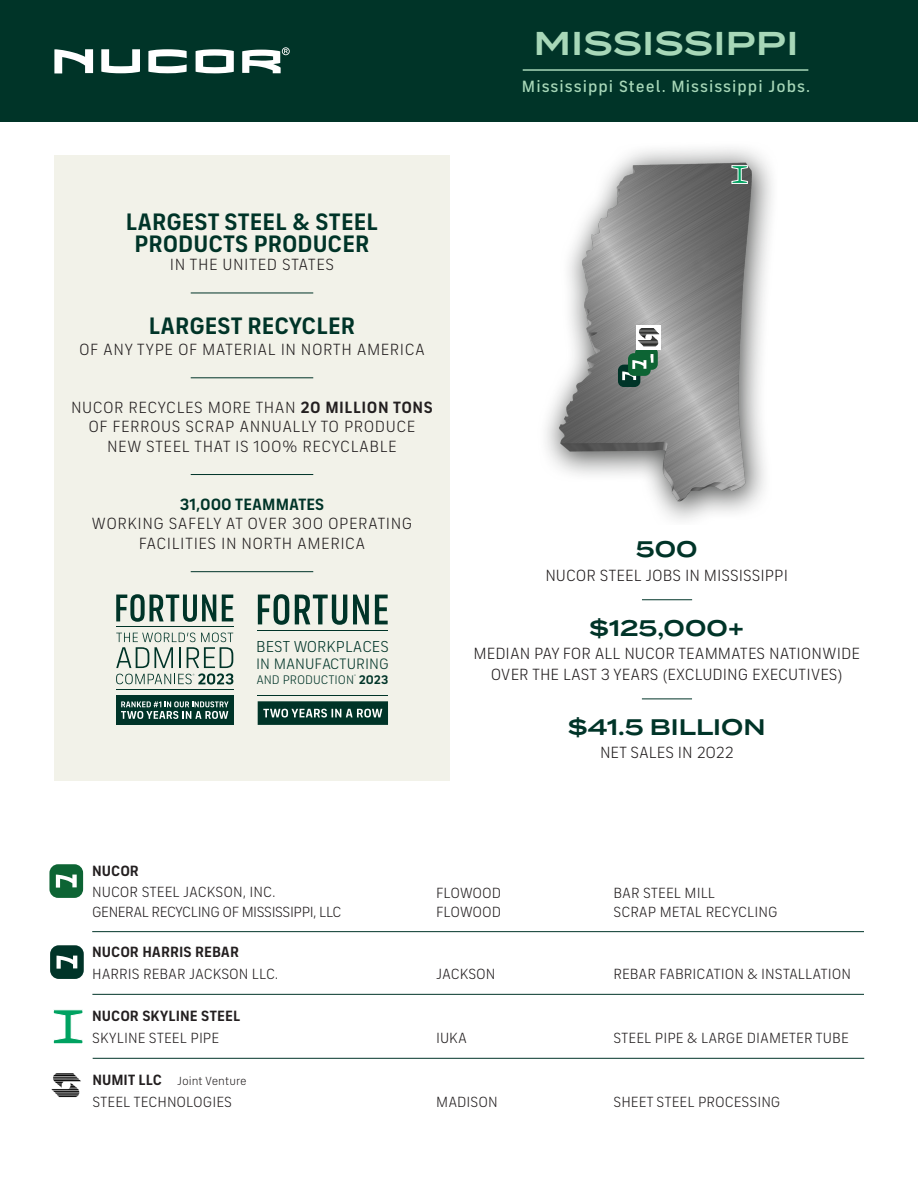
<style>
.page{position:relative;width:918px;height:1188px;background:#fff}
.page>*{position:absolute;margin:0;border:0;box-sizing:border-box;transform-origin:0 0}
.t1{font:600 33px "Termina";letter-spacing:.02em;color:#a7d7b8}
.t2{font:700 24px/22.5px "FS Industrie";color:#003428;text-align:center}
.t3{font:600 22.5px "Termina";color:#003428}
.t4{font:16.5px/19.5px "FS Industrie";letter-spacing:.02em;color:#231f20;text-align:center}
.t5{font:16.5px/21px "FS Industrie";color:#231f20;text-align:center}
.t6{font:500 16.5px "FS Industrie";letter-spacing:.06em;color:#a7d7b8}
.t7{font:700 16.5px "FS Industrie";color:#003428}
.t8{font:16.2px "FS Industrie";color:#003428}
.t9{font:15.45px "FS Industrie";color:#003428}
.t10{font:15px "FS Industrie";color:#231f20}
.t11{font:700 15px "FS Industrie";color:#231f20}
.t12{font:15px "FS Industrie";letter-spacing:-.03em;color:#231f20}
.t13{font:12.6px "FS Industrie";color:#003428}
.t14{font:12px "FS Industrie";color:#231f20}
.t15{font:2.25px "FS Industrie";color:#003428}
.s1{font-weight:700}
</style>
<div class="page">
<div style="left:0;top:0;width:918px;height:121px;background:#003428"></div>
<hr style="left:523px;top:69px;width:285px;height:2px;background:#a7d7b8">
<img style="left:546px;top:148px;width:226px;height:373px">
<svg style="left:732px;top:165px;width:16px;height:19px"></svg>
<svg style="left:101px;top:49px;width:39px;height:24px"></svg>
<svg style="left:148px;top:49px;width:39px;height:24px"></svg>
<svg style="left:196px;top:49px;width:38px;height:24px"></svg>
<svg style="left:54px;top:49px;width:39px;height:24px"></svg>
<svg style="left:242px;top:47px;width:48px;height:26px"></svg>
<hr style="left:642px;top:599px;width:50px;height:1px;background:#003428">
<hr style="left:642px;top:699px;width:50px;height:1px;background:#003428">
<hr style="left:92px;top:931px;width:772px;height:1px;background:#003428">
<hr style="left:92px;top:994px;width:772px;height:1px;background:#003428">
<hr style="left:93px;top:1058px;width:771px;height:1px;background:#003428">
<svg style="left:53px;top:1009px;width:30px;height:35px"></svg>
<div style="left:49px;top:864px;width:34px;height:34px;background:#0d6434;border-radius:9px"></div>
<svg style="left:56px;top:875px;width:21px;height:13px"></svg>
<img style="left:51px;top:1073px;width:30px;height:25px">
<div style="left:54px;top:156px;width:396px;height:625px;background:#f2f2e9"></div>
<div style="left:50px;top:945px;width:34px;height:34px;background:#003428;border-radius:9px"></div>
<svg style="left:57px;top:956px;width:20px;height:13px"></svg>
<div style="left:618px;top:365px;width:22px;height:22px;background:#003428;border-radius:6px"></div>
<div style="left:635px;top:347px;width:23px;height:23px;background:#0d6434;border-radius:6px"></div>
<svg style="left:622px;top:354px;width:31px;height:26px"></svg>
<img style="left:636px;top:326px;width:24px;height:24px">
<hr style="left:191px;top:293px;width:122px;height:1px;background:#003428">
<hr style="left:191px;top:474px;width:122px;height:1px;background:#003428">
<hr style="left:191px;top:571px;width:122px;height:1px;background:#003428">
<hr style="left:191px;top:377px;width:122px;height:1px;background:#003428">
<svg style="left:258px;top:594px;width:31px;height:31px"></svg>
<svg style="left:295px;top:595px;width:52px;height:30px"></svg>
<svg style="left:353px;top:595px;width:16px;height:29px"></svg>
<svg style="left:375px;top:595px;width:13px;height:29px"></svg>
<svg style="left:258px;top:701px;width:130px;height:24px;background:#275348"></svg>
<hr style="left:258px;top:630px;width:130px;height:1px;background:#003428">
<hr style="left:258px;top:695px;width:130px;height:1px;background:#003428">
<svg style="left:116px;top:594px;width:100px;height:28px"></svg>
<svg style="left:222px;top:595px;width:11px;height:26px"></svg>
<div style="left:116px;top:696px;width:118px;height:29px;background:#003428"></div>
<svg style="left:121px;top:701px;width:108px;height:18px"></svg>
<svg style="left:116px;top:633px;width:117px;height:52px"></svg>
<hr style="left:116px;top:627px;width:118px;height:1px;background:#003428">
<hr style="left:116px;top:690px;width:118px;height:1px;background:#003428">
<p class="t1" style="left:534px;top:19px;width:266px">MISSISSIPPI</p>
<p class="t6" style="left:522px;top:76px;width:290px">Mississippi Steel. Mississippi Jobs.</p>
<p class="t2" style="left:126px;top:210px;width:254px">LARGEST STEEL &amp; STEEL<br>PRODUCTS PRODUCER</p>
<p class="t4" style="left:170px;top:255px;width:166px">IN THE UNITED STATES</p>
<p class="t2" style="left:149px;top:314px;width:208px">LARGEST RECYCLER</p>
<p class="t4" style="left:79px;top:340px;width:347px">OF ANY TYPE OF MATERIAL IN NORTH AMERICA</p>
<p class="t4" style="left:71px;top:398px;width:363px">NUCOR RECYCLES MORE THAN <span class="s1">20 MILLION TONS<br></span>OF FERROUS SCRAP ANNUALLY TO PRODUCE<br>NEW STEEL THAT IS 100% RECYCLABLE</p>
<p class="t7" style="left:180px;top:494px;width:146px">31,000 TEAMMATES</p>
<p class="t4" style="left:92px;top:514px;width:322px">WORKING SAFELY AT OVER 300 OPERATING<br>FACILITIES IN NORTH AMERICA</p>
<p class="t11" style="left:92px;top:861px;width:48px">NUCOR</p>
<p class="t8" style="left:256px;top:637px;width:134px">BEST WORKPLACES</p>
<p class="t9" style="left:256px;top:655px;width:134px">IN MANUFACTURING</p>
<p class="t13" style="left:256px;top:672px;width:134px">AND PRODUCTION <span class="s1">2023</span></p>
<p class="t15" style="left:354px;top:674px;width:3px">®</p>
<p class="t3" style="left:636px;top:533px;width:63px">500</p>
<p class="t5" style="left:545px;top:565px;width:244px">NUCOR STEEL JOBS IN MISSISSIPPI</p>
<p class="t3" style="left:589px;top:611px;width:157px">$125,000+</p>
<p class="t5" style="left:473px;top:643px;width:388px">MEDIAN PAY FOR ALL NUCOR TEAMMATES NATIONWIDE<br>OVER THE LAST 3 YEARS (EXCLUDING EXECUTIVES)</p>
<p class="t3" style="left:568px;top:710px;width:199px">$41.5 BILLION</p>
<p class="t5" style="left:600px;top:742px;width:135px">NET SALES IN 2022</p>
<p class="t10" style="left:92px;top:884px;width:185px">NUCOR STEEL JACKSON, INC.</p>
<p class="t12" style="left:92px;top:903px;width:251px">GENERAL RECYCLING OF MISSISSIPPI, LLC</p>
<p class="t10" style="left:436px;top:884px;width:67px">FLOWOOD</p>
<p class="t10" style="left:436px;top:903px;width:67px">FLOWOOD</p>
<p class="t10" style="left:613px;top:884px;width:103px">BAR STEEL MILL</p>
<p class="t10" style="left:613px;top:903px;width:166px">SCRAP METAL RECYCLING</p>
<p class="t11" style="left:92px;top:943px;width:148px">NUCOR HARRIS REBAR</p>
<p class="t10" style="left:92px;top:966px;width:188px">HARRIS REBAR JACKSON LLC.</p>
<p class="t10" style="left:436px;top:965px;width:61px">JACKSON</p>
<p class="t10" style="left:613px;top:965px;width:239px">REBAR FABRICATION &amp; INSTALLATION</p>
<p class="t11" style="left:92px;top:1007px;width:150px">NUCOR SKYLINE STEEL</p>
<p class="t10" style="left:92px;top:1029px;width:129px">SKYLINE STEEL PIPE</p>
<p class="t10" style="left:436px;top:1029px;width:32px">IUKA</p>
<p class="t10" style="left:613px;top:1029px;width:237px">STEEL PIPE &amp; LARGE DIAMETER TUBE</p>
<p class="t11" style="left:92px;top:1070px;width:71px">NUMIT LLC</p>
<p class="t10" style="left:92px;top:1093px;width:141px">STEEL TECHNOLOGIES</p>
<p class="t10" style="left:436px;top:1093px;width:63px">MADISON</p>
<p class="t10" style="left:613px;top:1093px;width:169px">SHEET STEEL PROCESSING</p>
<p class="t14" style="left:177px;top:1074px;width:71px">Joint Venture</p>
</div>
